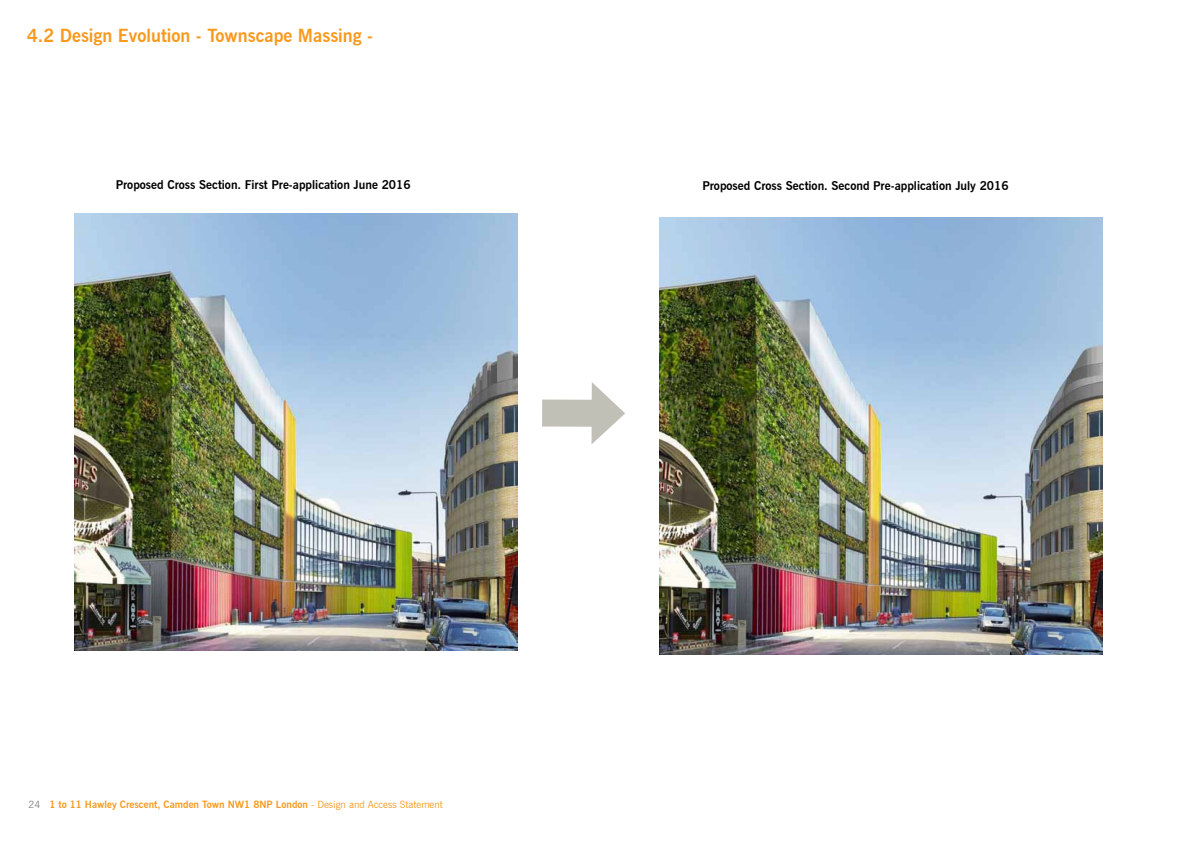
<style>
.page{position:relative;width:1191px;height:842px;background:#fff}
.page>*{position:absolute;margin:0;border:0;box-sizing:border-box;transform-origin:0 0}
.t1{font:700 18px "News Gothic BT";color:#f8991d}
.t2{font:700 12px "News Gothic BT";color:#000}
.t3{font:700 10px "News Gothic BT";color:#f8991d}
.s1{font-weight:400;color:#808285}
.s2{font-weight:400}
</style>
<div class="page">
<img style="left:74px;top:213px;width:444px;height:438px">
<img style="left:659px;top:217px;width:443px;height:438px">
<div style="left:542px;top:399px;width:60px;height:28px;background:#c0c0b7"></div>
<svg style="left:591px;top:382px;width:34px;height:62px"></svg>
<h1 class="t1" style="left:27px;top:25px;width:347px">4.2 Design Evolution - Townscape Massing -</h1>
<p class="t2" style="left:116px;top:178px;width:296px">Proposed Cross Section. First Pre-application June 2016</p>
<p class="t2" style="left:702px;top:179px;width:308px">Proposed Cross Section. Second Pre-application July 2016</p>
<p class="t3" style="left:28px;top:799px;width:416px"><span class="s1">24</span> 1 to 11 Hawley Crescent, Camden Town NW1 8NP London <span class="s2">- Design and Access Statement</span></p>
</div>
